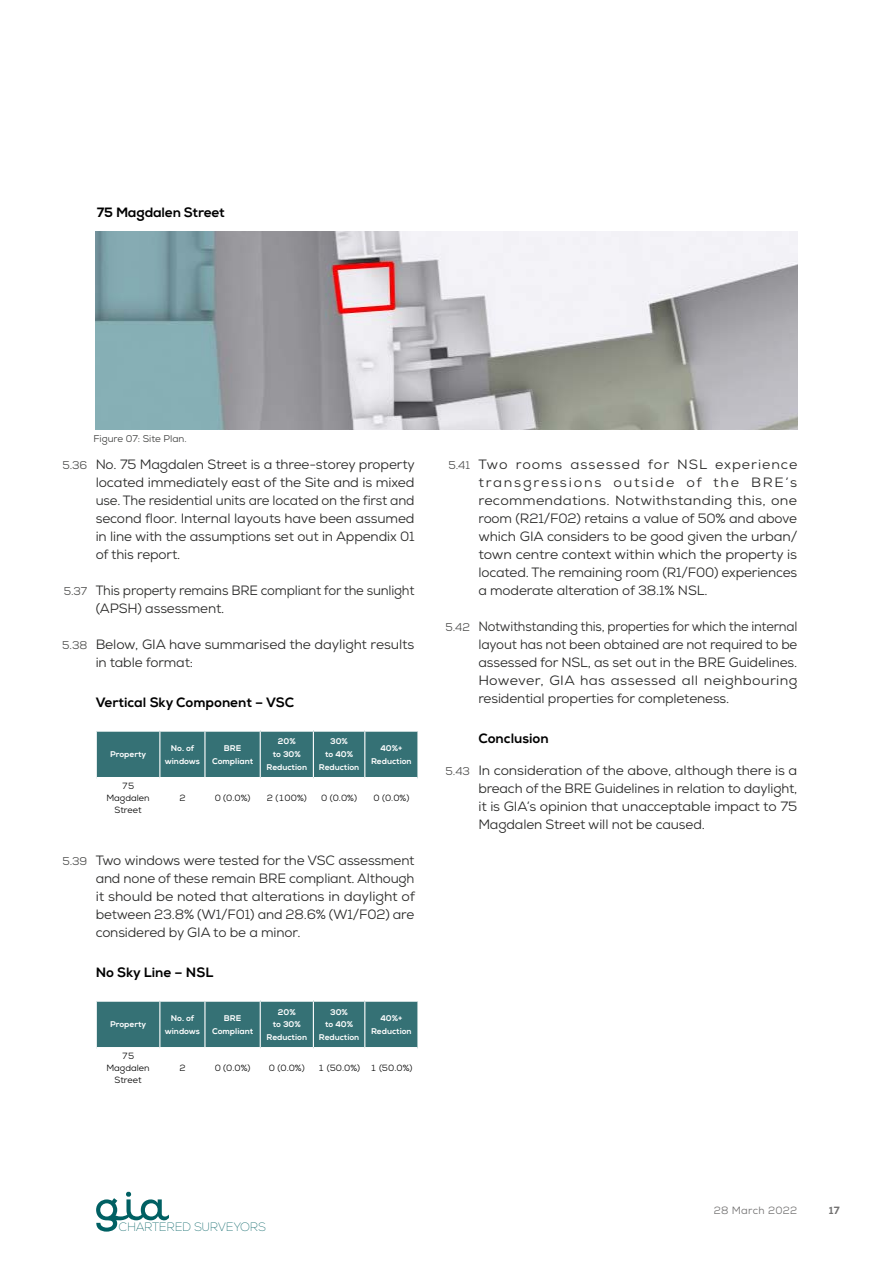
<style>
.page{position:relative;width:893px;height:1263px;background:#fff}
.page>*{position:absolute;margin:0;border:0;box-sizing:border-box;transform-origin:0 0}
.t1{font:13.5px/18px "Nexa";letter-spacing:-.01em;color:#282827;text-align:justify}
.t2{font:13.5px/18px "Nexa";letter-spacing:-.01em;color:#282827;text-align:justify;scale:1.05 1}
.t3{font:13.5px/18px "Nexa";letter-spacing:-.01em;color:#282827;text-align:justify;scale:.95 1}
.t4{font:800 13.5px "Nexa";color:#000}
.t5{font:100 12.15px "Nexa";letter-spacing:-.025em;color:#006063}
.t6{font:10.5px "Nexa";letter-spacing:.03em;color:#706f6f}
.t7{font:800 10.5px "Nexa";color:#706f6f}
.t8{font:9.75px "Nexa";color:#3c3c3b}
.t9{font:9px/12px "Nexa";color:#000;text-align:center}
.t10{font:800 8.25px/12.8px "Nexa";color:#fff;text-align:center}
.s1{font-size:11.25px;color:#4a4a49}
</style>
<div class="page">
<div style="left:97px;top:732px;width:320px;height:45px;background:#357175"></div>
<hr style="left:159px;top:732px;width:1px;height:45px;background:#fff">
<hr style="left:204px;top:732px;width:2px;height:45px;background:#fff">
<hr style="left:260px;top:732px;width:1px;height:45px;background:#fff">
<hr style="left:313px;top:732px;width:1px;height:45px;background:#fff">
<hr style="left:364px;top:732px;width:1px;height:45px;background:#fff">
<div style="left:97px;top:1002px;width:320px;height:45px;background:#357175"></div>
<hr style="left:159px;top:1002px;width:1px;height:45px;background:#fff">
<hr style="left:204px;top:1002px;width:2px;height:45px;background:#fff">
<hr style="left:260px;top:1002px;width:1px;height:45px;background:#fff">
<hr style="left:313px;top:1002px;width:1px;height:45px;background:#fff">
<hr style="left:364px;top:1002px;width:1px;height:45px;background:#fff">
<img style="left:96px;top:232px;width:701px;height:197px">
<svg style="left:96px;top:1191px;width:73px;height:40px"></svg>
<p class="t4" style="left:97px;top:204px;width:130px">75 Magdalen Street</p>
<p class="t8" style="left:94px;top:432px;width:95px">Figure 07: Site Plan.</p>
<p class="t1" style="left:96px;top:455px;width:321px;text-indent:-33px"><span class="s1">5.36</span> No. 75 Magdalen Street is a three-storey property located immediately east of the Site and is mixed use. The residential units are located on the first and second floor. Internal layouts have been assumed in line with the assumptions set out in Appendix 01 of this report.</p>
<p class="t1" style="left:96px;top:581px;width:320px;text-indent:-32px"><span class="s1">5.37</span> This property remains BRE compliant for the sunlight (APSH) assessment.</p>
<p class="t1" style="left:96px;top:635px;width:320px;text-indent:-33px"><span class="s1">5.38</span> Below, GIA have summarised the daylight results in table format:</p>
<p class="t4" style="left:96px;top:694px;width:200px">Vertical Sky Component – VSC</p>
<p class="t10" style="left:110px;top:748px;width:38px">Property</p>
<p class="t10" style="left:165px;top:742px;width:37px">No. of windows</p>
<p class="t10" style="left:212px;top:742px;width:43px">BRE<br>Compliant</p>
<p class="t10" style="left:267px;top:735px;width:42px">20%<br>to 30%<br>Reduction</p>
<p class="t10" style="left:319px;top:735px;width:42px">30%<br>to 40%<br>Reduction</p>
<p class="t10" style="left:371px;top:742px;width:42px">40%+<br>Reduction</p>
<p class="t9" style="left:106px;top:780px;width:45px">75<br>Magdalen<br>Street</p>
<p class="t9" style="left:179px;top:792px;width:8px">2</p>
<p class="t9" style="left:215px;top:792px;width:37px">0 (0.0%)</p>
<p class="t9" style="left:267px;top:792px;width:41px">2 (100%)</p>
<p class="t9" style="left:321px;top:792px;width:37px">0 (0.0%)</p>
<p class="t9" style="left:374px;top:792px;width:37px">0 (0.0%)</p>
<p class="t1" style="left:96px;top:851px;width:321px;text-indent:-33px"><span class="s1">5.39</span> Two windows were tested for the VSC assessment and none of these remain BRE compliant. Although it should be noted that alterations in daylight of between 23.8% (W1/F01) and 28.6% (W1/F02) are considered by GIA to be a minor.</p>
<p class="t4" style="left:96px;top:964px;width:119px">No Sky Line – NSL</p>
<p class="t10" style="left:110px;top:1018px;width:38px">Property</p>
<p class="t10" style="left:165px;top:1012px;width:37px">No. of windows</p>
<p class="t10" style="left:212px;top:1012px;width:43px">BRE<br>Compliant</p>
<p class="t10" style="left:267px;top:1005px;width:42px">20%<br>to 30%<br>Reduction</p>
<p class="t10" style="left:319px;top:1005px;width:42px">30%<br>to 40%<br>Reduction</p>
<p class="t10" style="left:371px;top:1012px;width:42px">40%+<br>Reduction</p>
<p class="t9" style="left:106px;top:1050px;width:45px">75<br>Magdalen<br>Street</p>
<p class="t9" style="left:179px;top:1062px;width:8px">2</p>
<p class="t9" style="left:215px;top:1062px;width:37px">0 (0.0%)</p>
<p class="t9" style="left:269px;top:1062px;width:37px">0 (0.0%)</p>
<p class="t9" style="left:318px;top:1062px;width:96px">1 (50.0%) 1 (50.0%)</p>
<p class="t2" style="left:478px;top:455px;width:305px;text-indent:-30px"><span class="s1">5.41</span> Two rooms assessed for NSL experience transgressions outside of the BRE’s recommendations. Notwithstanding this, one room (R21/F02) retains a value of 50% and above which GIA considers to be good given the urban/ town centre context within which the property is located. The remaining room (R1/F00) experiences a moderate alteration of 38.1% NSL.</p>
<p class="t3" style="left:478px;top:617px;width:337px;text-indent:-33px"><span class="s1">5.42</span> Notwithstanding this, properties for which the internal layout has not been obtained are not required to be assessed for NSL, as set out in the BRE Guidelines.<br>However, GIA has assessed all neighbouring residential properties for completeness.</p>
<p class="t4" style="left:478px;top:730px;width:72px">Conclusion</p>
<p class="t1" style="left:478px;top:761px;width:320px;text-indent:-33px"><span class="s1">5.43</span> In consideration of the above, although there is a breach of the BRE Guidelines in relation to daylight, it is GIA’s opinion that unacceptable impact to 75<br>Magdalen Street will not be caused.</p>
<p class="t5" style="left:119px;top:1220px;width:149px">CHARTERED SURVEYORS</p>
<p class="t6" style="left:714px;top:1203px;width:85px">28 March 2022</p>
<p class="t7" style="left:829px;top:1203px;width:12px">17</p>
</div>
